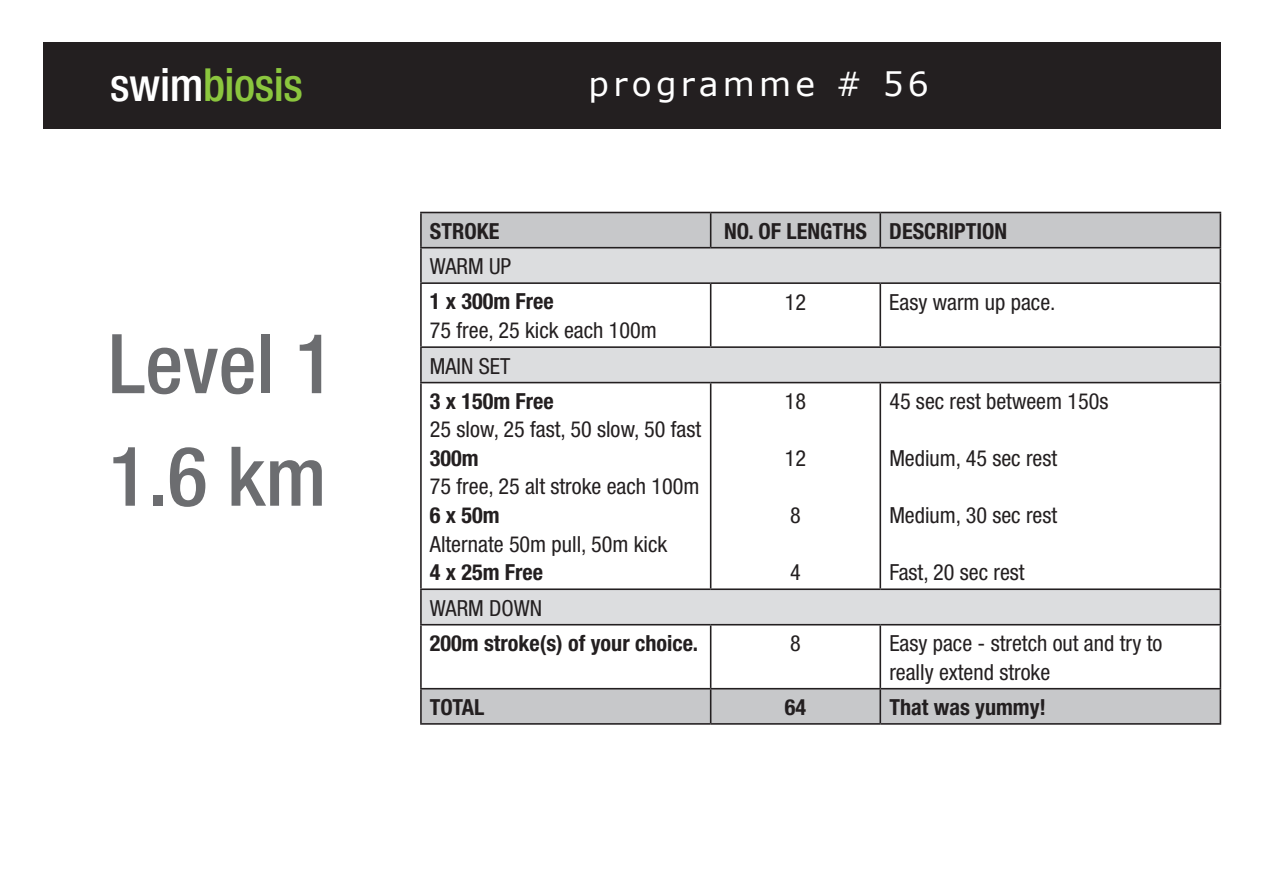
<style>
.page{position:relative;width:1263px;height:893px;background:#fff}
.page>*{position:absolute;margin:0;border:0;box-sizing:border-box;transform-origin:0 0}
.t1{font:500 condensed 82.5px/112.5px "Helvetica Neue";color:#6c6d70}
.t2{font:500 condensed 45.6px "Helvetica Neue";letter-spacing:-.01em;color:#8bc63e}
.t3{font:33px "Verdana";letter-spacing:.13em;color:#fff}
.t4{font:condensed 22.2px/28.5px "Helvetica Neue";color:#231f20}
.t5{font:700 condensed 22.2px "Helvetica Neue";color:#231f20}
.s1{color:#fff}
</style>
<div class="page">
<div style="left:43px;top:43px;width:1177px;height:86px;background:#231f20"></div>
<svg style="left:422px;top:213px;width:798px;height:510px;fill:#c7c8ca"></svg>
<svg style="left:422px;top:248px;width:798px;height:376px"></svg>
<hr style="left:420px;top:212px;width:291px;height:1px;background:#231f20">
<hr style="left:420px;top:213px;width:2px;height:34px;background:#231f20">
<hr style="left:711px;top:212px;width:169px;height:1px;background:#231f20">
<hr style="left:710px;top:213px;width:1px;height:34px;background:#231f20">
<hr style="left:880px;top:212px;width:341px;height:1px;background:#231f20">
<hr style="left:879px;top:213px;width:2px;height:34px;background:#231f20">
<hr style="left:1220px;top:213px;width:1px;height:34px;background:#231f20">
<hr style="left:420px;top:247px;width:291px;height:1px;background:#231f20">
<hr style="left:420px;top:248px;width:2px;height:34px;background:#231f20">
<hr style="left:711px;top:247px;width:169px;height:1px;background:#231f20">
<hr style="left:880px;top:247px;width:341px;height:1px;background:#231f20">
<hr style="left:1220px;top:248px;width:1px;height:34px;background:#231f20">
<hr style="left:420px;top:282px;width:291px;height:2px;background:#231f20">
<hr style="left:420px;top:284px;width:2px;height:62px;background:#231f20">
<hr style="left:711px;top:282px;width:169px;height:2px;background:#231f20">
<hr style="left:710px;top:284px;width:1px;height:62px;background:#231f20">
<hr style="left:880px;top:282px;width:341px;height:2px;background:#231f20">
<hr style="left:879px;top:284px;width:2px;height:62px;background:#231f20">
<hr style="left:1220px;top:284px;width:1px;height:62px;background:#231f20">
<hr style="left:420px;top:346px;width:291px;height:2px;background:#231f20">
<hr style="left:420px;top:348px;width:2px;height:34px;background:#231f20">
<hr style="left:711px;top:346px;width:169px;height:2px;background:#231f20">
<hr style="left:880px;top:346px;width:341px;height:2px;background:#231f20">
<hr style="left:1220px;top:348px;width:1px;height:34px;background:#231f20">
<hr style="left:420px;top:382px;width:291px;height:1px;background:#231f20">
<hr style="left:420px;top:383px;width:2px;height:205px;background:#231f20">
<hr style="left:711px;top:382px;width:169px;height:1px;background:#231f20">
<hr style="left:710px;top:383px;width:1px;height:205px;background:#231f20">
<hr style="left:880px;top:382px;width:341px;height:1px;background:#231f20">
<hr style="left:879px;top:383px;width:2px;height:205px;background:#231f20">
<hr style="left:1220px;top:383px;width:1px;height:205px;background:#231f20">
<hr style="left:420px;top:588px;width:291px;height:2px;background:#231f20">
<hr style="left:420px;top:590px;width:2px;height:34px;background:#231f20">
<hr style="left:711px;top:588px;width:169px;height:2px;background:#231f20">
<hr style="left:880px;top:588px;width:341px;height:2px;background:#231f20">
<hr style="left:1220px;top:590px;width:1px;height:34px;background:#231f20">
<hr style="left:420px;top:624px;width:291px;height:1px;background:#231f20">
<hr style="left:420px;top:625px;width:2px;height:63px;background:#231f20">
<hr style="left:711px;top:624px;width:169px;height:1px;background:#231f20">
<hr style="left:710px;top:625px;width:1px;height:63px;background:#231f20">
<hr style="left:880px;top:624px;width:341px;height:1px;background:#231f20">
<hr style="left:879px;top:625px;width:2px;height:63px;background:#231f20">
<hr style="left:1220px;top:625px;width:1px;height:63px;background:#231f20">
<hr style="left:420px;top:688px;width:291px;height:1px;background:#231f20">
<hr style="left:420px;top:689px;width:2px;height:34px;background:#231f20">
<hr style="left:711px;top:688px;width:169px;height:1px;background:#231f20">
<hr style="left:710px;top:689px;width:1px;height:34px;background:#231f20">
<hr style="left:880px;top:688px;width:341px;height:1px;background:#231f20">
<hr style="left:879px;top:689px;width:2px;height:34px;background:#231f20">
<hr style="left:1220px;top:689px;width:1px;height:34px;background:#231f20">
<hr style="left:420px;top:723px;width:291px;height:2px;background:#231f20">
<hr style="left:711px;top:723px;width:169px;height:2px;background:#231f20">
<hr style="left:880px;top:723px;width:341px;height:2px;background:#231f20">
<h2 class="t2" style="left:110px;top:57px;width:194px"><span class="s1">swim</span>biosis</h2>
<h3 class="t3" style="left:588px;top:61px;width:342px">programme # 56</h3>
<h1 class="t1" style="left:108px;top:307px;width:227px">Level 1<br>1.6 km</h1>
<p class="t5" style="left:430px;top:217px;width:71px">STROKE</p>
<p class="t5" style="left:724px;top:217px;width:285px">NO. OF LENGTHS DESCRIPTION</p>
<p class="t4" style="left:430px;top:252px;width:83px">WARM UP</p>
<p class="t5" style="left:430px;top:288px;width:125px">1 x 300m Free</p>
<p class="t4" style="left:430px;top:316px;width:228px">75 free, 25 kick each 100m</p>
<p class="t4" style="left:785px;top:287px;width:23px">12</p>
<p class="t4" style="left:889px;top:287px;width:168px">Easy warm up pace.</p>
<p class="t4" style="left:430px;top:351px;width:82px">MAIN SET</p>
<p class="t5" style="left:430px;top:387px;width:125px">3 x 150m Free</p>
<p class="t4" style="left:430px;top:415px;width:273px">25 slow, 25 fast, 50 slow, 50 fast</p>
<p class="t5" style="left:430px;top:445px;width:50px">300m</p>
<p class="t4" style="left:430px;top:472px;width:271px">75 free, 25 alt stroke each 100m</p>
<p class="t5" style="left:430px;top:502px;width:71px">6 x 50m</p>
<p class="t4" style="left:430px;top:529px;width:239px">Alternate 50m pull, 50m kick</p>
<p class="t5" style="left:430px;top:559px;width:115px">4 x 25m Free</p>
<p class="t4" style="left:785px;top:387px;width:23px">18</p>
<p class="t4" style="left:785px;top:444px;width:23px">12</p>
<p class="t4" style="left:790px;top:501px;width:12px">8</p>
<p class="t4" style="left:790px;top:558px;width:12px">4</p>
<p class="t4" style="left:889px;top:387px;width:221px">45 sec rest betweem 150s</p>
<p class="t4" style="left:889px;top:444px;width:169px">Medium, 45 sec rest</p>
<p class="t4" style="left:889px;top:501px;width:169px">Medium, 30 sec rest</p>
<p class="t4" style="left:889px;top:558px;width:137px">Fast, 20 sec rest</p>
<p class="t4" style="left:430px;top:593px;width:114px">WARM DOWN</p>
<p class="t5" style="left:430px;top:630px;width:270px">200m stroke(s) of your choice.</p>
<p class="t4" style="left:790px;top:629px;width:12px">8</p>
<p class="t4" style="left:889px;top:629px;width:274px">Easy pace - stretch out and try to really extend stroke</p>
<p class="t5" style="left:430px;top:694px;width:56px">TOTAL</p>
<p class="t5" style="left:785px;top:694px;width:23px">64</p>
<p class="t5" style="left:889px;top:694px;width:158px">That was yummy!</p>
</div>
